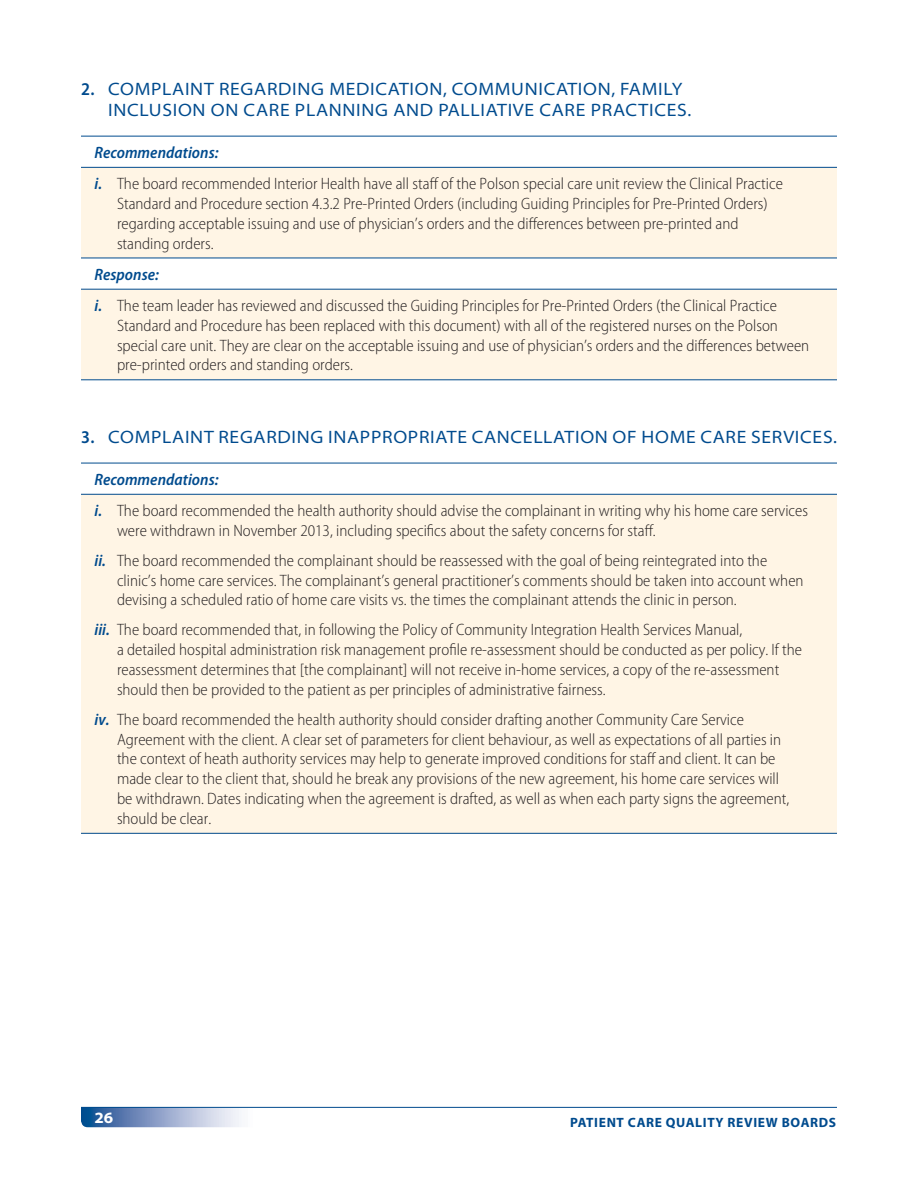
<style>
.page{position:relative;width:918px;height:1188px;background:#fff}
.page>*{position:absolute;margin:0;border:0;box-sizing:border-box;transform-origin:0 0}
.t1{font:semi-expanded 18px/21.8px "Myriad Pro";letter-spacing:.04em;color:#004b8e}
.t2{font:300 semi-condensed 16.5px/19.8px "Myriad Pro";color:#231f20}
.Recommendation_Respo{font:italic 600 semi-condensed 16.5px "Myriad Pro";letter-spacing:.005em;color:#004b8e}
.t3{font:700 semi-expanded 15.75px "Myriad Pro";color:#fff}
.t4{font:700 13.5px "Myriad Pro";letter-spacing:.05em;color:#004b8e}
.s1{font-weight:600;font-stretch:semi-condensed}
.s2{font-weight:600;font-style:italic;color:#004b8e}
</style>
<div class="page">
<svg style="left:81px;top:166px;width:756px;height:1px"></svg>
<svg style="left:81px;top:168px;width:756px;height:211px;background:#fdf5e8"></svg>
<hr style="left:81px;top:136px;width:756px;height:1px;background:#004b8e">
<hr style="left:81px;top:167px;width:756px;height:1px;background:#004b8e">
<hr style="left:81px;top:258px;width:756px;height:1px;background:#004b8e">
<hr style="left:81px;top:289px;width:756px;height:1px;background:#004b8e">
<hr style="left:81px;top:379px;width:756px;height:1px;background:#004b8e">
<div style="left:81px;top:494px;width:756px;height:339px;background:#fff5e5"></div>
<hr style="left:81px;top:463px;width:756px;height:1px;background:#004b8e">
<hr style="left:81px;top:494px;width:756px;height:1px;background:#004b8e">
<hr style="left:81px;top:833px;width:756px;height:1px;background:#004b8e">
<svg style="left:81px;top:1108px;width:160px;height:19px;background:#8ba2c8"></svg>
<hr style="left:81px;top:1107px;width:756px;height:1px;background:#004b8e">
<p class="t1" style="left:108px;top:78px;width:584px;text-indent:-27px"><span class="s1">2.</span> COMPLAINT REGARDING MEDICATION, COMMUNICATION, FAMILY<br>INCLUSION ON CARE PLANNING AND PALLIATIVE CARE PRACTICES.</p>
<p class="Recommendation_Respo" style="left:94px;top:143px;width:126px">Recommendations:</p>
<p class="t2" style="left:117px;top:174px;width:667px;text-indent:-22px"><span class="s2">i.</span> The board recommended Interior Health have all staff of the Polson special care unit review the Clinical Practice Standard and Procedure section 4.3.2 Pre-Printed Orders (including Guiding Principles for Pre-Printed Orders) regarding acceptable issuing and use of physician’s orders and the differences between pre-printed and standing orders.</p>
<p class="Recommendation_Respo" style="left:94px;top:265px;width:66px">Response:</p>
<p class="t2" style="left:117px;top:296px;width:694px;text-indent:-22px"><span class="s2">i.</span> The team leader has reviewed and discussed the Guiding Principles for Pre-Printed Orders (the Clinical Practice Standard and Procedure has been replaced with this document) with all of the registered nurses on the Polson special care unit. They are clear on the acceptable issuing and use of physician’s orders and the differences between pre-printed orders and standing orders.</p>
<p class="t1" style="left:81px;top:427px;width:757px"><span class="s1">3.</span> COMPLAINT REGARDING INAPPROPRIATE CANCELLATION OF HOME CARE SERVICES.</p>
<p class="Recommendation_Respo" style="left:94px;top:470px;width:126px">Recommendations:</p>
<p class="t2" style="left:117px;top:501px;width:693px;text-indent:-22px"><span class="s2">i.</span> The board recommended the health authority should advise the complainant in writing why his home care services were withdrawn in November 2013, including specifics about the safety concerns for staff.</p>
<p class="t2" style="left:117px;top:551px;width:688px;text-indent:-22px"><span class="s2">ii.</span> The board recommended the complainant should be reassessed with the goal of being reintegrated into the clinic’s home care services. The complainant’s general practitioner’s comments should be taken into account when devising a scheduled ratio of home care visits vs. the times the complainant attends the clinic in person.</p>
<p class="t2" style="left:117px;top:620px;width:687px;text-indent:-22px"><span class="s2">iii.</span> The board recommended that, in following the Policy of Community Integration Health Services Manual,<br>a detailed hospital administration risk management profile re-assessment should be conducted as per policy. If the reassessment determines that [the complainant] will not receive in-home services, a copy of the re-assessment should then be provided to the patient as per principles of administrative fairness.</p>
<p class="t2" style="left:117px;top:710px;width:674px;text-indent:-22px"><span class="s2">iv.</span> The board recommended the health authority should consider drafting another Community Care Service Agreement with the client. A clear set of parameters for client behaviour, as well as expectations of all parties in the context of heath authority services may help to generate improved conditions for staff and client. It can be made clear to the client that, should he break any provisions of the new agreement, his home care services will be withdrawn. Dates indicating when the agreement is drafted, as well as when each party signs the agreement, should be clear.</p>
<p class="t3" style="left:94px;top:1109px;width:20px">26</p>
<p class="t4" style="left:570px;top:1115px;width:268px">PATIENT CARE QUALITY REVIEW BOARDS</p>
</div>
